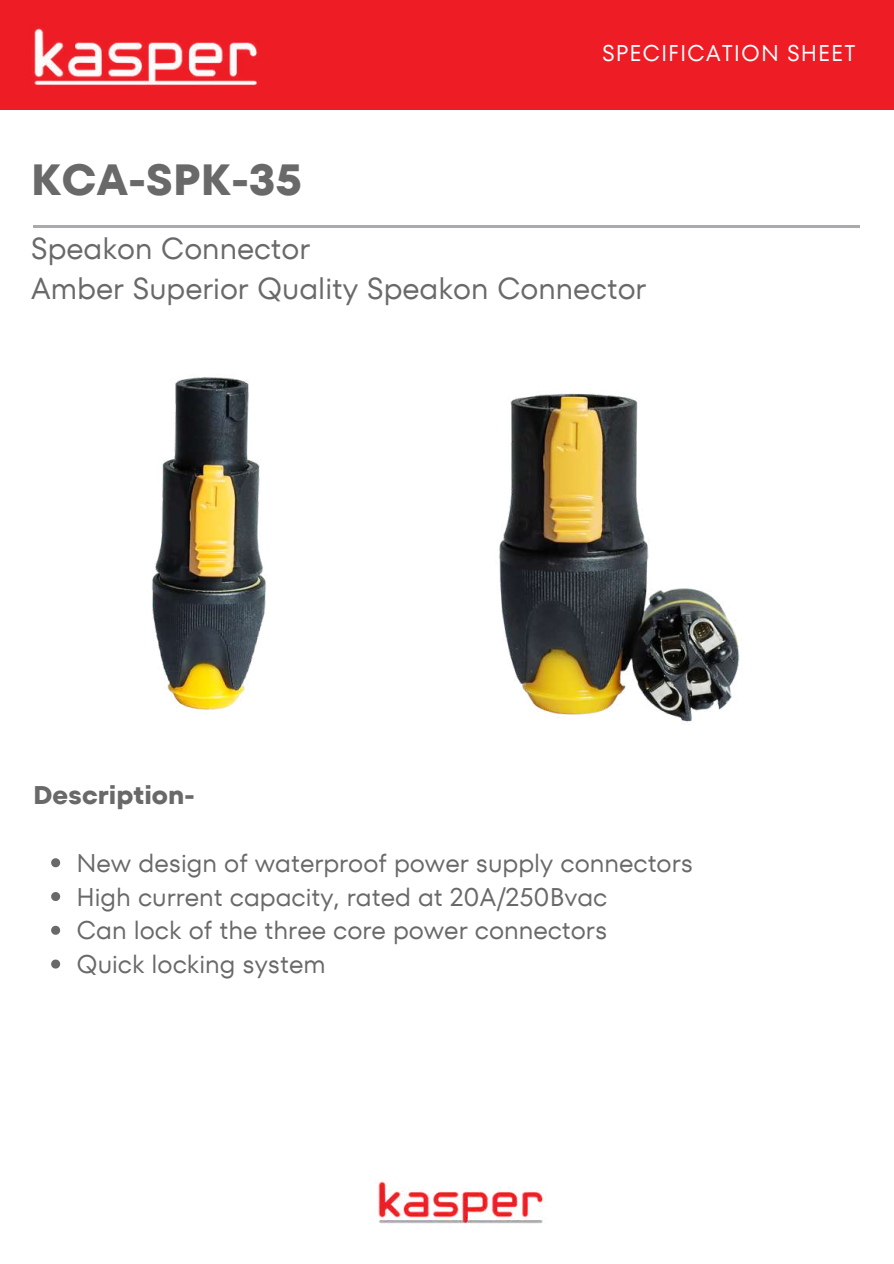
<style>
.page{position:relative;width:894px;height:1264px;background:#fff}
.page>*{position:absolute;margin:0;border:0;box-sizing:border-box;transform-origin:0 0}
.t1{font:700 43.5px "TT Fors";color:#696969}
.t2{font:30.3px/40.5px "TT Fors";color:#696969}
.t3{font:25.5px/33.8px "TT Fors";color:#696969}
.t4{font:700 25.5px "TT Fors";color:#696969}
.t5{font:22.65px "TT Fors";letter-spacing:.04em;color:#fff}
</style>
<div class="page">
<div style="left:0;top:0;width:892px;height:109px;background:#ed1c25"></div>
<img style="left:30px;top:28px;width:229px;height:58px">
<hr style="left:33px;top:225px;width:826px;height:3px;background:#a9aaae">
<img style="left:378px;top:1181px;width:168px;height:43px">
<img style="left:152px;top:377px;width:114px;height:333px">
<img style="left:499px;top:393px;width:241px;height:329px">
<svg style="left:51px;top:858px;width:9px;height:9px"></svg>
<svg style="left:51px;top:892px;width:9px;height:9px"></svg>
<svg style="left:51px;top:925px;width:9px;height:9px"></svg>
<svg style="left:51px;top:959px;width:9px;height:9px"></svg>
<h1 class="t1" style="left:31px;top:149px;width:273px">KCA-SPK-35</h1>
<p class="t5" style="left:602px;top:37px;width:255px">SPECIFICATION SHEET</p>
<p class="t2" style="left:31px;top:228px;width:617px">Speakon Connector<br>Amber Superior Quality Speakon Connector</p>
<p class="t4" style="left:33px;top:777px;width:163px">Description-</p>
<p class="t3" style="left:76px;top:846px;width:618px">New design of waterproof power supply connectors High current capacity, rated at 20A/250Bvac<br>Can lock of the three core power connectors<br>Quick locking system</p>
</div>
